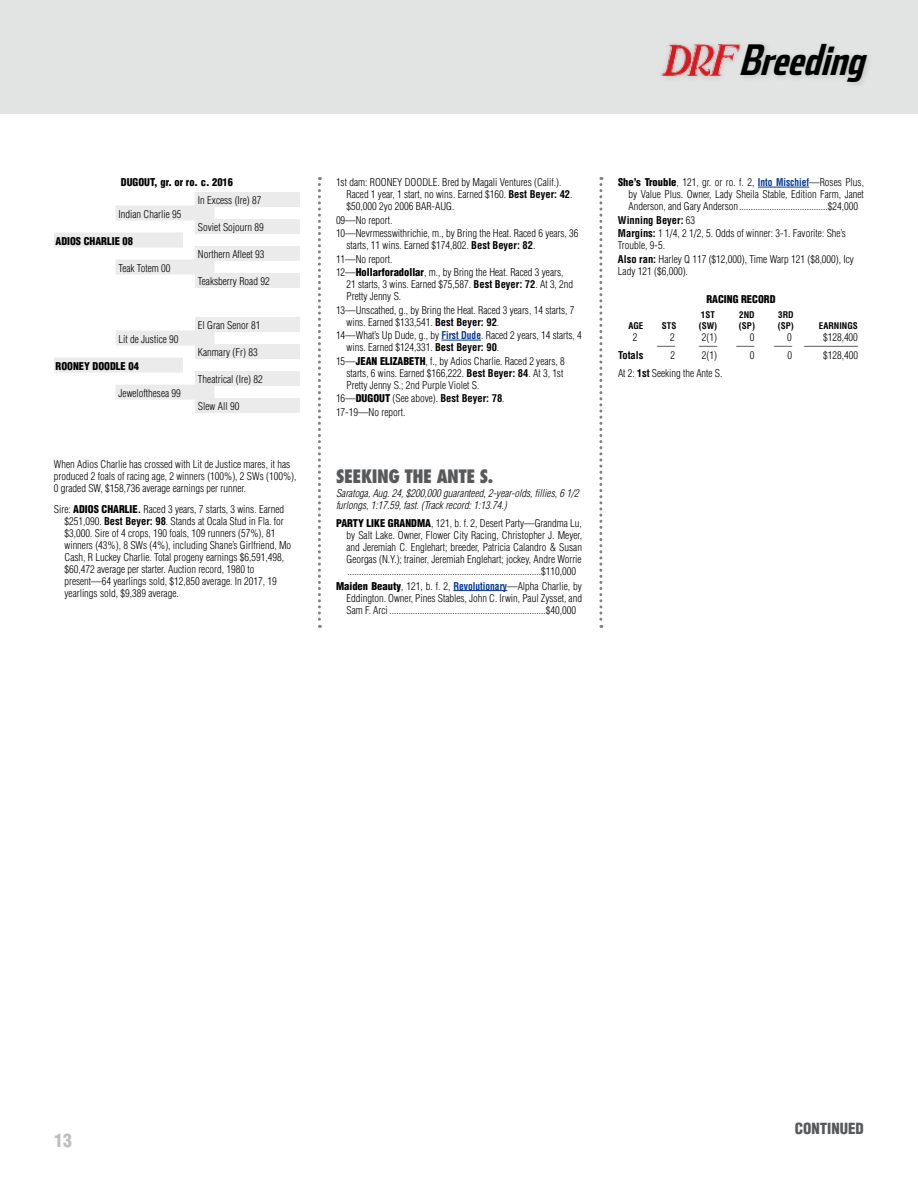
<style>
.page{position:relative;width:918px;height:1188px;background:#fff}
.page>*{position:absolute;margin:0;border:0;box-sizing:border-box;transform-origin:0 0}
.t1{font:italic 700 41.85px "Stainless Comp";color:#000}
.t2{font:800 condensed 18px "Futura Std";letter-spacing:-.025em;color:#58595b}
.t3{font:900 condensed 18px "Helvetica LT Std";color:#bcbec0}
.t4{font:900 condensed 15px "Helvetica LT Std";color:#58595b}
.t5{font:300 condensed 12px "Helvetica LT Std";color:#000}
.t6{font:300 condensed 10.5px/12px "Helvetica LT Std";color:#000}
.t7{font:italic 300 condensed 10.5px/12px "Helvetica LT Std";color:#000}
.t8{font:900 condensed 10.5px "Helvetica LT Std";color:#000}
.t9{font:700 condensed 10.5px "Helvetica LT Std";color:#000}
.t10{font:700 condensed 9px "Helvetica LT Std";color:#000}
.s1{font-weight:900}
.s2{font-weight:700}
.s3{font-weight:700;color:#003698}
</style>
<div class="page">
<div style="left:0;top:0;width:918px;height:113px;background:#e2e4e3"></div>
<img style="left:661px;top:44px;width:76px;height:32px">
<div style="left:737px;top:40px;width:137px;height:49px;background:#000;opacity:.15"></div>
<div style="left:195px;top:192px;width:105px;height:15px;background:#ebebec"></div>
<div style="left:116px;top:206px;width:98px;height:15px;background:#ebebec"></div>
<div style="left:195px;top:219px;width:105px;height:15px;background:#ebebec"></div>
<div style="left:54px;top:233px;width:129px;height:15px;background:#ebebec"></div>
<div style="left:195px;top:246px;width:105px;height:15px;background:#ebebec"></div>
<div style="left:116px;top:260px;width:98px;height:15px;background:#ebebec"></div>
<div style="left:195px;top:273px;width:105px;height:15px;background:#ebebec"></div>
<div style="left:195px;top:317px;width:105px;height:15px;background:#ebebec"></div>
<div style="left:116px;top:331px;width:98px;height:15px;background:#ebebec"></div>
<div style="left:195px;top:344px;width:105px;height:15px;background:#ebebec"></div>
<div style="left:54px;top:358px;width:129px;height:15px;background:#ebebec"></div>
<div style="left:195px;top:371px;width:105px;height:15px;background:#ebebec"></div>
<div style="left:116px;top:385px;width:98px;height:15px;background:#ebebec"></div>
<div style="left:195px;top:398px;width:105px;height:15px;background:#ebebec"></div>
<hr style="left:441px;top:340px;width:40px;height:1px;background:#003698">
<hr style="left:453px;top:590px;width:54px;height:1px;background:#003698">
<hr style="left:758px;top:187px;width:51px;height:1px;background:#003698">
<svg style="left:318px;top:177px;width:3px;height:451px"></svg>
<svg style="left:599px;top:177px;width:3px;height:451px"></svg>
<p class="t8" style="left:121px;top:176px;width:114px">DUGOUT, gr. or ro. c. 2016</p>
<p class="t6" style="left:198px;top:194px;width:65px">In Excess (Ire) 87</p>
<p class="t6" style="left:118px;top:208px;width:64px">Indian Charlie 95</p>
<p class="t6" style="left:198px;top:221px;width:67px">Soviet Sojourn 89</p>
<p class="t8" style="left:55px;top:234px;width:79px">ADIOS CHARLIE 08</p>
<p class="t6" style="left:198px;top:248px;width:68px">Northern Afleet 93</p>
<p class="t6" style="left:118px;top:262px;width:54px">Teak Totem 00</p>
<p class="t6" style="left:198px;top:275px;width:73px">Teaksberry Road 92</p>
<p class="t6" style="left:198px;top:319px;width:64px">El Gran Senor 81</p>
<p class="t6" style="left:118px;top:333px;width:62px">Lit de Justice 90</p>
<p class="t6" style="left:198px;top:346px;width:61px">Kanmary (Fr) 83</p>
<p class="t8" style="left:55px;top:359px;width:85px">ROONEY DOODLE 04</p>
<p class="t6" style="left:198px;top:373px;width:66px">Theatrical (Ire) 82</p>
<p class="t6" style="left:118px;top:387px;width:64px">Jewelofthesea 99</p>
<p class="t6" style="left:198px;top:400px;width:43px">Slew All 90</p>
<p class="t6" style="left:54px;top:458px;width:244px">When Adios Charlie has crossed with Lit de Justice mares, it has produced 2 foals of racing age, 2 winners (100%), 2 SWs (100%),<br>0 graded SW, $158,736 average earnings per runner.</p>
<p class="t6" style="left:64px;top:503px;width:228px;text-indent:-10px">Sire: <span class="s1">ADIOS CHARLIE</span><span class="s2">.</span> Raced 3 years, 7 starts, 3 wins. Earned $251,090. <span class="s2">Best Beyer: 98</span>. Stands at Ocala Stud in Fla. for $3,000. Sire of 4 crops, 190 foals, 109 runners (57%), 81 winners (43%), 8 SWs (4%), including Shane’s Girlfriend, Mo Cash, R Luckey Charlie. Total progeny earnings $6,591,498, $60,472 average per starter. Auction record, 1980 to present—64 yearlings sold, $12,850 average. In 2017, 19 yearlings sold, $9,389 average.</p>
<h1 class="t1" style="left:738px;top:35px;width:139px">Breeding</h1>
<p class="t6" style="left:346px;top:176px;width:228px;text-indent:-10px">1st dam: ROONEY DOODLE. Bred by Magali Ventures (Calif.).<br>Raced 1 year, 1 start, no wins. Earned $160. <span class="s2">Best Beyer: 42</span>. $50,000 2yo 2006 BAR-AUG.</p>
<p class="t6" style="left:336px;top:213px;width:244px;line-height:13.5px">09—No report.<br>10—Nevrmesswithrichie, m., by Bring the Heat. Raced 6 years, 36</p>
<p class="t6" style="left:336px;top:238px;width:229px;line-height:13.5px;text-indent:10px">starts, 11 wins. Earned $174,802. <span class="s2">Best Beyer: 82</span>.<br>11—No report.<br>12—<span class="s1">Hollarforadollar</span>, m., by Bring the Heat. Raced 3 years,</p>
<p class="t6" style="left:346px;top:278px;width:228px">21 starts, 3 wins. Earned $75,587. <span class="s2">Best Beyer: 72</span>. At 3, 2nd<br>Pretty Jenny S.</p>
<p class="t6" style="left:346px;top:304px;width:229px;text-indent:-10px">13—Unscathed, g., by Bring the Heat. Raced 3 years, 14 starts, 7 wins. Earned $133,541. <span class="s2">Best Beyer: 92</span>.</p>
<p class="t6" style="left:347px;top:329px;width:237px;text-indent:-11px">14—What’s Up Dude, g., by <span class="s3">First Dude</span>. Raced 2 years, 14 starts, 4 wins. Earned $124,331. <span class="s2">Best Beyer: 90</span>.</p>
<p class="t6" style="left:347px;top:355px;width:220px;text-indent:-10px">15—<span class="s1">JEAN ELIZABETH</span>, f., by Adios Charlie. Raced 2 years, 8 starts, 6 wins. Earned $166,222. <span class="s2">Best Beyer: 84</span>. At 3, 1st<br>Pretty Jenny S.; 2nd Purple Violet S.</p>
<p class="t6" style="left:336px;top:391px;width:170px;line-height:13.5px">16—<span class="s1">DUGOUT</span> (See above). <span class="s2">Best Beyer: 78</span>.<br>17-19—No report.</p>
<h2 class="t2" style="left:336px;top:465px;width:159px">SEEKING THE ANTE S.</h2>
<p class="t7" style="left:336px;top:487px;width:244px">Saratoga, Aug. 24, $200,000 guaranteed, 2-year-olds, fillies, 6 1/2 furlongs, 1:17.59, fast. (Track record: 1:13.74.)</p>
<p class="t6" style="left:346px;top:517px;width:237px;text-align:justify;text-indent:-10px"><span class="s1">PARTY LIKE GRANDMA</span>, 121, b. f. 2, Desert Party—Grandma Lu, by Salt Lake. Owner, Flower City Racing, Christopher J. Meyer, and Jeremiah C. Englehart; breeder, Patricia Calandro &amp; Susan Georgas (N.Y.); trainer, Jeremiah Englehart; jockey, Andre Worrie ...................................................................................$110,000</p>
<p class="t6" style="left:347px;top:580px;width:237px;text-align:justify;text-indent:-11px"><span class="s1">Maiden Beauty</span>, 121, b. f. 2, <span class="s3">Revolutionary</span>—Alpha Charlie, by Eddington. Owner, Pines Stables, John C. Irwin, Paul Zysset, and Sam F. Arci ...................................................................$40,000</p>
<p class="t6" style="left:628px;top:176px;width:237px;text-align:justify;text-indent:-10px"><span class="s1">She’s Trouble</span>, 121, gr. or ro. f. 2, <span class="s3">Into Mischief</span>—Roses Plus, by Value Plus. Owner, Lady Sheila Stable, Edition Farm, Janet Anderson, and Gary Anderson......................................$24,000</p>
<p class="t6" style="left:618px;top:213px;width:229px;line-height:13.5px"><span class="s2">Winning Beyer:</span> 63<br><span class="s2">Margins:</span> 1 1/4, 2 1/2, 5. Odds of winner: 3-1. Favorite: She’s</p>
<p class="t6" style="left:618px;top:238px;width:238px;line-height:13.5px">Trouble, 9-5.<br><span class="s2">Also ran:</span> Harley Q 117 ($12,000), Time Warp 121 ($8,000), Icy</p>
<p class="t6" style="left:618px;top:265px;width:71px">Lady 121 ($6,000).</p>
<p class="t8" style="left:706px;top:293px;width:71px">RACING RECORD</p>
<p class="t10" style="left:701px;top:309px;width:16px">1ST</p>
<p class="t10" style="left:739px;top:309px;width:17px">2ND</p>
<p class="t10" style="left:778px;top:309px;width:17px">3RD</p>
<p class="t10" style="left:628px;top:320px;width:17px">AGE</p>
<p class="t10" style="left:662px;top:320px;width:16px">STS</p>
<p class="t10" style="left:699px;top:320px;width:20px">(SW)</p>
<p class="t10" style="left:739px;top:320px;width:18px">(SP)</p>
<p class="t10" style="left:778px;top:320px;width:18px">(SP)</p>
<p class="t10" style="left:819px;top:320px;width:41px">EARNINGS</p>
<p class="t6" style="left:633px;top:331px;width:6px">2</p>
<p class="t6" style="left:670px;top:331px;width:6px">2</p>
<p class="t6" style="left:702px;top:331px;width:17px">2(1)</p>
<p class="t6" style="left:750px;top:331px;width:6px">0</p>
<p class="t6" style="left:787px;top:331px;width:6px">0</p>
<p class="t6" style="left:823px;top:331px;width:36px">$128,400</p>
<p class="t5" style="left:657px;top:333px;width:19px">___</p>
<p class="t5" style="left:699px;top:333px;width:19px">___</p>
<p class="t5" style="left:737px;top:333px;width:19px">___</p>
<p class="t5" style="left:774px;top:333px;width:85px">___ _________</p>
<p class="t9" style="left:618px;top:348px;width:27px">Totals</p>
<p class="t6" style="left:670px;top:349px;width:6px">2</p>
<p class="t6" style="left:702px;top:349px;width:17px">2(1)</p>
<p class="t6" style="left:750px;top:349px;width:6px">0</p>
<p class="t6" style="left:787px;top:349px;width:6px">0</p>
<p class="t6" style="left:823px;top:349px;width:36px">$128,400</p>
<p class="t6" style="left:618px;top:367px;width:106px">At 2: <span class="s2">1st</span> Seeking the Ante S.</p>
<h2 class="t3" style="left:54px;top:1129px;width:19px">13</h2>
<h3 class="t4" style="left:795px;top:1119px;width:71px">CONTINUED</h3>
</div>
